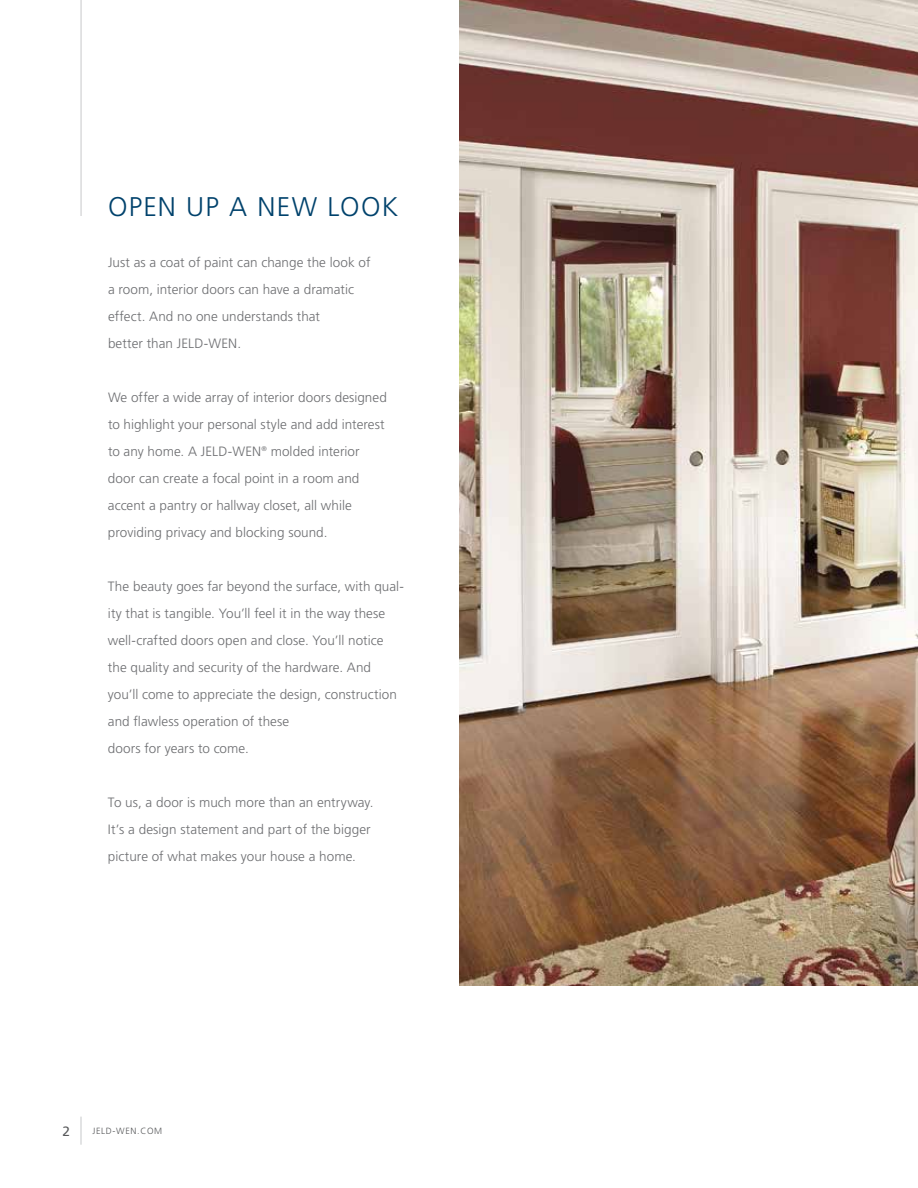
<style>
.page{position:relative;width:918px;height:1188px;background:#fff}
.page>*{position:absolute;margin:0;border:0;box-sizing:border-box;transform-origin:0 0}
.t1{font:300 27px "Frutiger LT Std";letter-spacing:.05em;color:#00426c}
.t2{font:300 13.5px/27px "Frutiger LT Std";letter-spacing:.005em;color:#6d6e71}
.t3{font:13.5px "Frutiger LT Std";color:#58595b}
.t4{font:300 9px "Frutiger LT Std";letter-spacing:.075em;color:#58595b}
</style>
<div class="page">
<hr style="left:81px;top:0;width:1px;height:216px;background:#c7c8ca">
<img style="left:459px;top:0;width:459px;height:985px">
<svg style="left:81px;top:1117px;width:1px;height:28px"></svg>
<h1 class="t1" style="left:108px;top:191px;width:292px">OPEN UP A NEW LOOK</h1>
<p class="t2" style="left:108px;top:249px;width:264px">Just as a coat of paint can change the look of a room, interior doors can have a dramatic effect. And no one understands that<br>better than JELD-WEN.</p>
<p class="t2" style="left:108px;top:384px;width:280px">We offer a wide array of interior doors designed to highlight your personal style and add interest to any home. A JELD-WEN<sup>®</sup> molded interior door can create a focal point in a room and accent a pantry or hallway closet, all while providing privacy and blocking sound.</p>
<p class="t2" style="left:108px;top:573px;width:297px">The beauty goes far beyond the surface, with qual&shy;ity that is tangible. You’ll feel it in the way these well-crafted doors open and close. You’ll notice the quality and security of the hardware. And you’ll come to appreciate the design, construction and flawless operation of these<br>doors for years to come.</p>
<p class="t2" style="left:108px;top:789px;width:267px">To us, a door is much more than an entryway.<br>It’s a design statement and part of the bigger picture of what makes your house a home.</p>
<p class="t3" style="left:62px;top:1123px;width:9px">2</p>
<p class="t4" style="left:92px;top:1126px;width:71px">JELD-WEN.COM</p>
</div>
